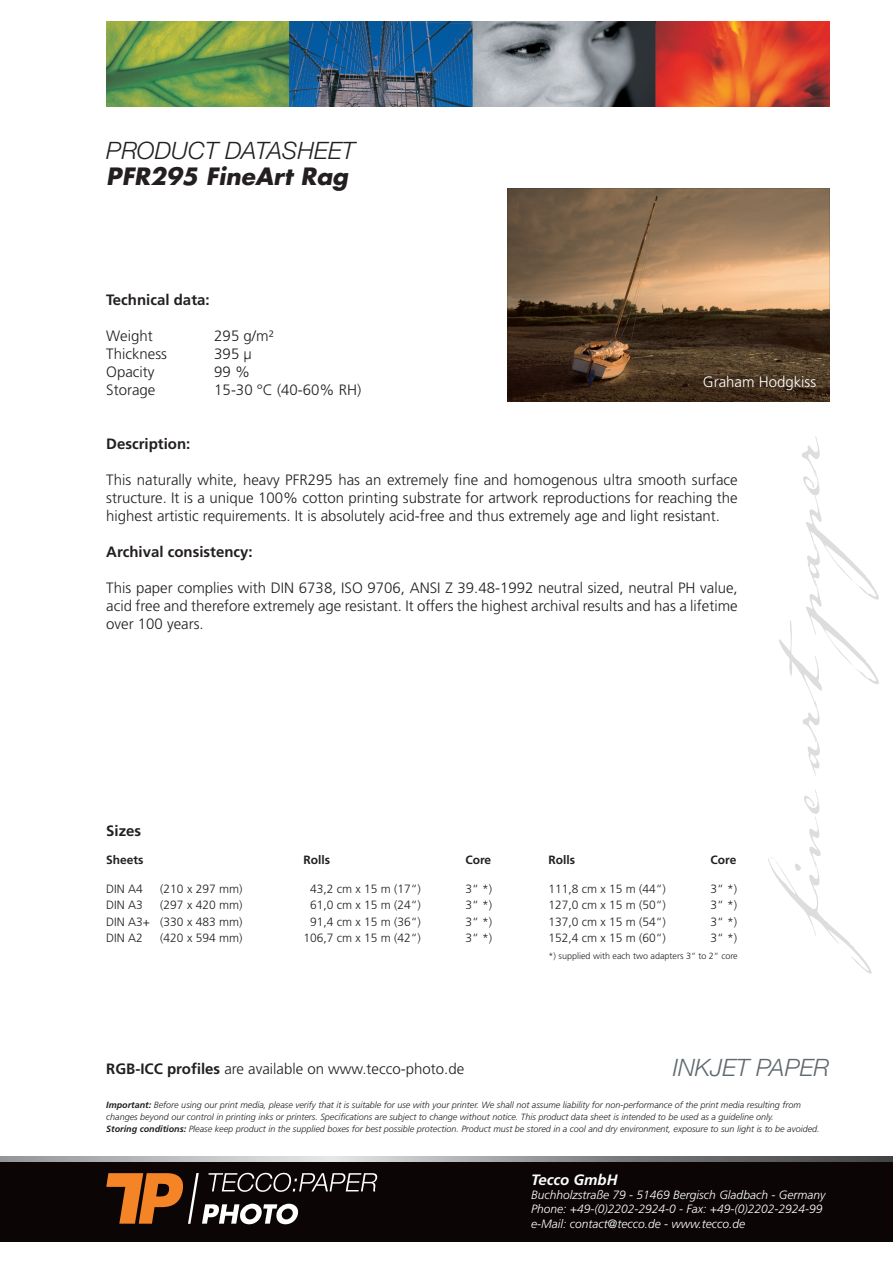
<style>
.page{position:relative;width:893px;height:1263px;background:#fff}
.page>*{position:absolute;margin:0;border:0;box-sizing:border-box;transform-origin:0 0}
.t1{font:italic 300 24px "Helvetica Neue LT Std";color:#231f20}
.t2{font:italic 300 24px "Helvetica Neue LT Std";color:#5f696f}
.t3{font:italic 700 23.25px "Futura Std";color:#231f20}
.t4{font:300 15px/18px "Frutiger LT Std";color:#231f20;text-align:justify}
.t5{font:700 15px "Frutiger LT Std";color:#231f20}
.t6{font:300 15px "Frutiger LT Std";color:#fff}
.t7{font:italic 700 15px "Frutiger LT Std";color:#fff}
.t8{font:300 12px/16.5px "Frutiger LT Std";color:#231f20;text-align:justify}
.t9{font:italic 300 12px/14.4px "Frutiger LT Std";color:#fff}
.t10{font:700 12px "Frutiger LT Std";color:#231f20}
.t11{font:italic 300 9px/12px "Frutiger LT Std";color:#231f20}
.t12{font:300 9px "Frutiger LT Std";color:#231f20}
.s1{font-weight:700}
</style>
<div class="page">
<svg style="left:768px;top:790px;width:104px;height:184px"></svg>
<svg style="left:779px;top:436px;width:100px;height:340px"></svg>
<img style="left:106px;top:21px;width:723px;height:85px">
<img style="left:508px;top:189px;width:321px;height:212px">
<div style="left:0;top:1161px;width:893px;height:81px;background:#0b0605"></div>
<svg style="left:0;top:1157px;width:893px;height:4px;background:#9a9b9e"></svg>
<svg style="left:106px;top:1173px;width:271px;height:51px"></svg>
<h1 class="t1" style="left:106px;top:136px;width:250px">PRODUCT DATASHEET</h1>
<h2 class="t3" style="left:106px;top:161px;width:243px">PFR295 FineArt Rag</h2>
<p class="t5" style="left:106px;top:291px;width:105px">Technical data:</p>
<p class="t4" style="left:106px;top:327px;width:48px">Weight</p>
<p class="t4" style="left:214px;top:327px;width:61px">295 g/m²</p>
<p class="t4" style="left:106px;top:345px;width:62px">Thickness</p>
<p class="t4" style="left:214px;top:345px;width:39px">395 μ</p>
<p class="t4" style="left:106px;top:363px;width:50px">Opacity</p>
<p class="t4" style="left:214px;top:363px;width:37px">99 %</p>
<p class="t4" style="left:106px;top:381px;width:51px">Storage</p>
<p class="t4" style="left:214px;top:381px;width:148px">15-30 °C (40-60% RH)</p>
<p class="t6" style="left:703px;top:374px;width:115px">Graham Hodgkiss</p>
<p class="t5" style="left:106px;top:435px;width:86px">Description:</p>
<p class="t4" style="left:106px;top:471px;width:633px">This naturally white, heavy PFR295 has an extremely fine and homogenous ultra smooth surface structure. It is a unique 100% cotton printing substrate for artwork reproductions for reaching the highest artistic requirements. It is absolutely acid-free and thus extremely age and light resistant.</p>
<p class="t5" style="left:106px;top:543px;width:148px">Archival consistency:</p>
<p class="t4" style="left:106px;top:579px;width:633px">This paper complies with DIN 6738, ISO 9706, ANSI Z 39.48-1992 neutral sized, neutral PH value, acid free and therefore extremely age resistant. It offers the highest archival results and has a lifetime over 100 years.</p>
<p class="t5" style="left:106px;top:822px;width:37px">Sizes</p>
<p class="t10" style="left:106px;top:852px;width:39px">Sheets</p>
<p class="t10" style="left:303px;top:852px;width:28px">Rolls</p>
<p class="t10" style="left:465px;top:852px;width:27px">Core</p>
<p class="t8" style="left:106px;top:880px;width:38px">DIN A4</p>
<p class="t8" style="left:160px;top:880px;width:84px">(210 x 297 mm)</p>
<p class="t8" style="left:106px;top:897px;width:38px">DIN A3</p>
<p class="t8" style="left:310px;top:880px;width:112px">43,2 cm x 15 m (17“)</p>
<p class="t8" style="left:465px;top:880px;width:28px">3“ *)</p>
<p class="t8" style="left:310px;top:897px;width:112px">61,0 cm x 15 m (24“)</p>
<p class="t8" style="left:465px;top:897px;width:28px">3“ *)</p>
<p class="t8" style="left:310px;top:913px;width:112px">91,4 cm x 15 m (36“)</p>
<p class="t8" style="left:465px;top:913px;width:28px">3“ *)</p>
<p class="t8" style="left:303px;top:930px;width:119px">106,7 cm x 15 m (42“)</p>
<p class="t8" style="left:465px;top:930px;width:28px">3“ *)</p>
<p class="t8" style="left:106px;top:897px;width:138px;text-indent:54px">(297 x 420 mm)<br>DIN A3+ (330 x 483 mm)<br>DIN A2</p>
<p class="t8" style="left:160px;top:930px;width:84px">(420 x 594 mm)</p>
<p class="t4" style="left:106px;top:1060px;width:359px"><span class="s1">RGB-ICC profiles</span> are available on www.tecco-photo.de</p>
<p class="t10" style="left:549px;top:852px;width:28px">Rolls</p>
<p class="t10" style="left:711px;top:852px;width:27px">Core</p>
<p class="t8" style="left:549px;top:880px;width:119px">111,8 cm x 15 m (44“)</p>
<p class="t8" style="left:711px;top:880px;width:28px">3“ *)</p>
<p class="t8" style="left:549px;top:897px;width:119px">127,0 cm x 15 m (50“)</p>
<p class="t8" style="left:711px;top:897px;width:28px">3“ *)</p>
<p class="t8" style="left:549px;top:913px;width:119px">137,0 cm x 15 m (54“)</p>
<p class="t8" style="left:711px;top:913px;width:28px">3“ *)</p>
<p class="t8" style="left:549px;top:930px;width:119px">152,4 cm x 15 m (60“)</p>
<p class="t8" style="left:711px;top:930px;width:28px">3“ *)</p>
<p class="t12" style="left:549px;top:950px;width:191px">*) supplied with each two adapters 3“ to 2“ core</p>
<h1 class="t2" style="left:673px;top:1053px;width:158px">INKJET PAPER</h1>
<p class="t11" style="left:106px;top:1099px;width:715px"><span class="s1">Important:</span> Before using our print media, please verify that it is suitable for use with your printer. We shall not assume liability for non-performance of the print media resulting from changes beyond our control in printing inks or printers. Specifications are subject to change without notice. This product data sheet is intended to be used as a guideline only.<br><span class="s1">Storing conditions:</span> Please keep product in the supplied boxes for best possible protection. Product must be stored in a cool and dry environment, exposure to sun light is to be avoided.</p>
<p class="t7" style="left:531px;top:1170px;width:88px">Tecco GmbH</p>
<p class="t9" style="left:531px;top:1188px;width:296px">Buchholzstraße 79 - 51469 Bergisch Gladbach - Germany<br>Phone: +49-(0)2202-2924-0 - Fax: +49-(0)2202-2924-99 e-Mail: contact@tecco.de - www.tecco.de</p>
</div>
